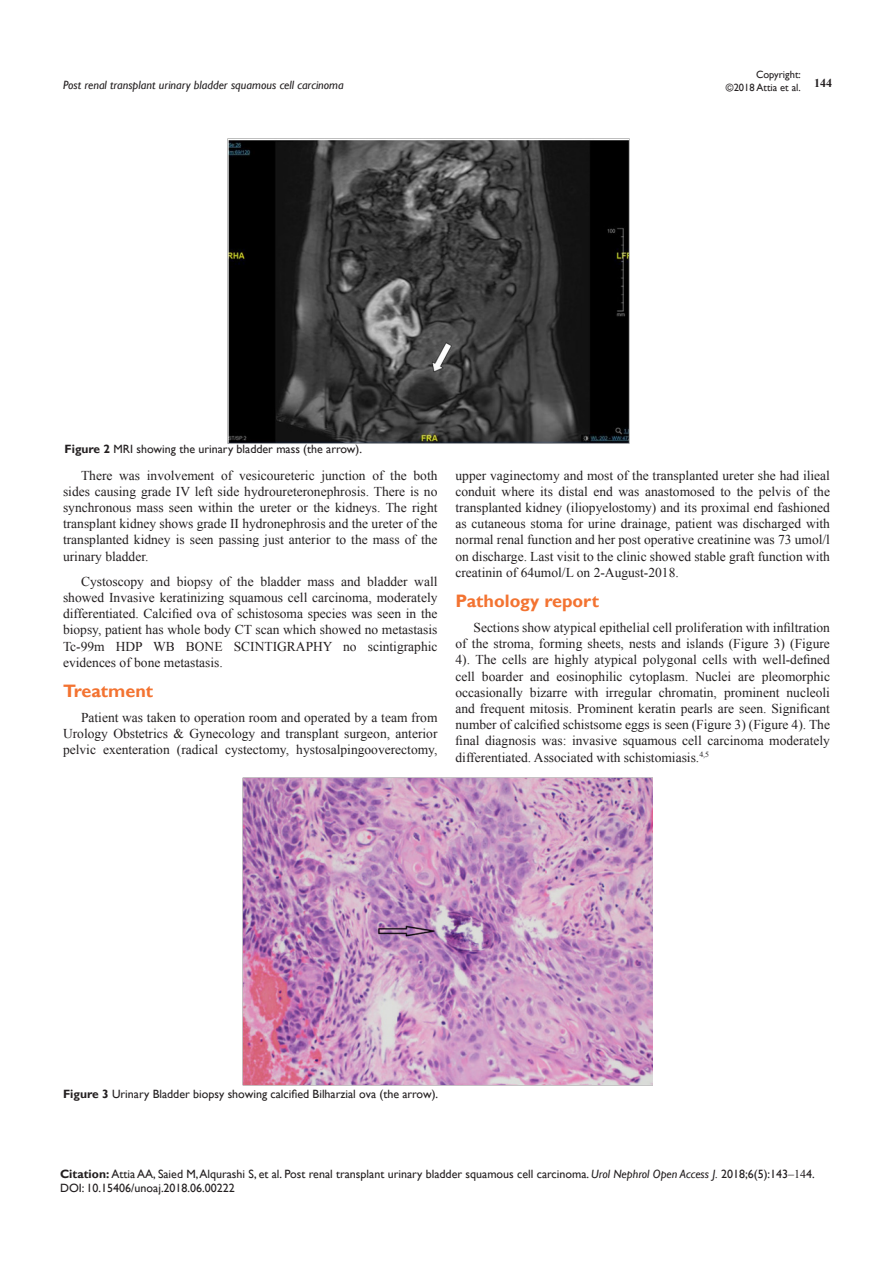
<style>
.page{position:relative;width:893px;height:1263px;background:#fff}
.page>*{position:absolute;margin:0;border:0;box-sizing:border-box;transform-origin:0 0}
.List_Paragraph{font:700 18px "Gill Sans";color:#f37331}
.t1{font:13.5px/16.2px "Times New Roman";color:#231f20;text-align:justify}
.Citation{font:12px "Gill Sans";color:#231f20}
.t2{font:italic 12px "Gill Sans";color:#231f20}
.t3{font:700 12px "Times New Roman";color:#231f20}
.t4{font:10.5px/12.6px "Gill Sans";color:#231f20;text-align:right}
.s1{font-weight:700}
.s2{font-style:italic}
.s3{font-family:"Times New Roman"}
</style>
<div class="page">
<img style="left:243px;top:778px;width:410px;height:307px">
<img style="left:227px;top:139px;width:402px;height:304px">
<p class="t4" style="left:726px;top:69px;width:76px">Copyright: ©2018 Attia et al.</p>
<p class="t2" style="left:63px;top:78px;width:282px">Post renal transplant urinary bladder squamous cell carcinoma</p>
<p class="t3" style="left:814px;top:75px;width:19px">144</p>
<p class="Citation" style="left:64px;top:442px;width:299px"><span class="s1">Figure 2</span> MRI showing the urinary bladder mass (the arrow).</p>
<p class="t1" style="left:63px;top:467px;width:376px;text-indent:18px">There was involvement of vesicoureteric junction of the both sides causing grade IV left side hydroureteronephrosis. There is no synchronous mass seen within the ureter or the kidneys. The right transplant kidney shows grade II hydronephrosis and the ureter of the transplanted kidney is seen passing just anterior to the mass of the urinary bladder.</p>
<p class="t1" style="left:63px;top:573px;width:376px;text-indent:18px">Cystoscopy and biopsy of the bladder mass and bladder wall showed Invasive keratinizing squamous cell carcinoma, moderately differentiated. Calcified ova of schistosoma species was seen in the biopsy, patient has whole body CT scan which showed no metastasis Tc-99m HDP WB BONE SCINTIGRAPHY no scintigraphic evidences of bone metastasis.</p>
<p class="List_Paragraph" style="left:63px;top:680px;width:92px">Treatment</p>
<p class="t1" style="left:63px;top:709px;width:376px;text-indent:18px">Patient was taken to operation room and operated by a team from Urology Obstetrics &amp; Gynecology and transplant surgeon, anterior pelvic exenteration (radical cystectomy, hystosalpingooverectomy,</p>
<p class="t1" style="left:455px;top:467px;width:376px">upper vaginectomy and most of the transplanted ureter she had ilieal conduit where its distal end was anastomosed to the pelvis of the transplanted kidney (iliopyelostomy) and its proximal end fashioned as cutaneous stoma for urine drainage, patient was discharged with normal renal function and her post operative creatinine was 73 umol/l on discharge. Last visit to the clinic showed stable graft function with creatinin of 64umol/L on 2-August-2018.</p>
<p class="List_Paragraph" style="left:455px;top:590px;width:145px">Pathology report</p>
<p class="t1" style="left:455px;top:619px;width:376px;text-indent:18px">Sections show atypical epithelial cell proliferation with infiltration of the stroma, forming sheets, nests and islands (Figure 3) (Figure 4). The cells are highly atypical polygonal cells with well-defined cell boarder and eosinophilic cytoplasm. Nuclei are pleomorphic occasionally bizarre with irregular chromatin, prominent nucleoli and frequent mitosis. Prominent keratin pearls are seen. Significant number of calcified schistsome eggs is seen (Figure 3) (Figure 4). The final diagnosis was: invasive squamous cell carcinoma moderately differentiated. Associated with schistomiasis.<sup>4,5</sup></p>
<p class="Citation" style="left:63px;top:1087px;width:377px"><span class="s1">Figure 3</span> Urinary Bladder biopsy showing calcified Bilharzial ova (the arrow).</p>
<p class="Citation" style="left:60px;top:1167px;width:756px"><span class="s1">Citation:</span> Attia AA, Saied M, Alqurashi S, et al. Post renal transplant urinary bladder squamous cell carcinoma. <span class="s2">Urol Nephrol Open Access J.</span> 2018;6(5):143<span class="s3">‒14</span>4.</p>
<p class="Citation" style="left:60px;top:1181px;width:176px">DOI: 10.15406/unoaj.2018.06.00222</p>
</div>
